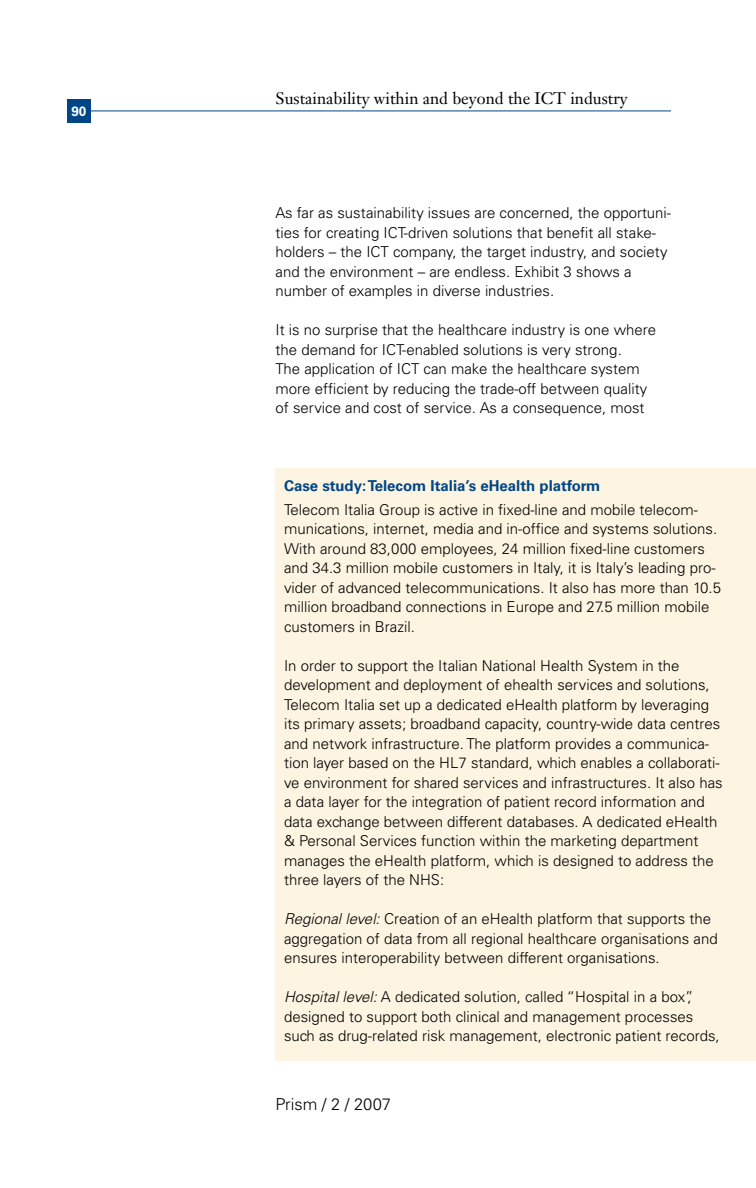
<style>
.page{position:relative;width:756px;height:1188px;background:#fff}
.page>*{position:absolute;margin:0;border:0;box-sizing:border-box;transform-origin:0 0}
.t1{font:16.5px "Janson Text";color:#000}
.t2{font:300 16.5px "Univers";color:#000}
.t3{font:300 15px/19.5px "Univers";color:#000}
.t4{font:700 15px "Univers";color:#004687}
.t5{font:700 13.5px "Univers";color:#fff}
.s1{font-style:italic}
</style>
<div class="page">
<hr style="left:67px;top:111px;width:604px;height:1px;background:#004687">
<div style="left:67px;top:99px;width:24px;height:24px;background:#004687"></div>
<div style="left:276px;top:468px;width:480px;height:592px;background:#fdf5e2"></div>
<p class="t5" style="left:71px;top:103px;width:17px">90</p>
<p class="t1" style="left:276px;top:88px;width:354px">Sustainability within and beyond the ICT industry</p>
<p class="t3" style="left:276px;top:203px;width:397px">As far as sustainability issues are concerned, the opportuni&shy;ties for creating ICT-driven solutions that benefit all stake&shy;holders – the ICT company, the target industry, and society and the environment – are endless. Exhibit 3 shows a number of examples in diverse industries.</p>
<p class="t3" style="left:276px;top:320px;width:382px">It is no surprise that the healthcare industry is one where the demand for ICT-enabled solutions is very strong.<br>The application of ICT can make the healthcare system more efficient by reducing the trade-off between quality of service and cost of service. As a consequence, most</p>
<p class="t4" style="left:284px;top:477px;width:318px">Case study: Telecom Italia’s eHealth platform</p>
<p class="t3" style="left:284px;top:500px;width:439px">Telecom Italia Group is active in fixed-line and mobile telecom&shy;munications, internet, media and in-office and systems solutions.<br>With around 83,000 employees, 24 million fixed-line customers and 34.3 million mobile customers in Italy, it is Italy’s leading pro&shy;vider of advanced telecommunications. It also has more than 10.5 million broadband connections in Europe and 27.5 million mobile customers in Brazil.</p>
<p class="t3" style="left:284px;top:656px;width:440px">In order to support the Italian National Health System in the development and deployment of ehealth services and solutions, Telecom Italia set up a dedicated eHealth platform by leveraging its primary assets; broadband capacity, country-wide data centres and network infrastructure. The platform provides a communica&shy;tion layer based on the HL7 standard, which enables a collaborati&shy;ve environment for shared services and infrastructures. It also has a data layer for the integration of patient record information and data exchange between different databases. A dedicated eHealth &amp; Personal Services function within the marketing department manages the eHealth platform, which is designed to address the three layers of the NHS:</p>
<p class="t3" style="left:284px;top:909px;width:435px"><span class="s1">Regional level:</span> Creation of an eHealth platform that supports the aggregation of data from all regional healthcare organisations and ensures interoperability between different organisations.</p>
<p class="t3" style="left:284px;top:987px;width:437px"><span class="s1">Hospital level:</span> A dedicated solution, called “Hospital in a box”, designed to support both clinical and management processes such as drug-related risk management, electronic patient records,</p>
<p class="t2" style="left:276px;top:1094px;width:117px">Prism / 2 / 2007</p>
</div>
